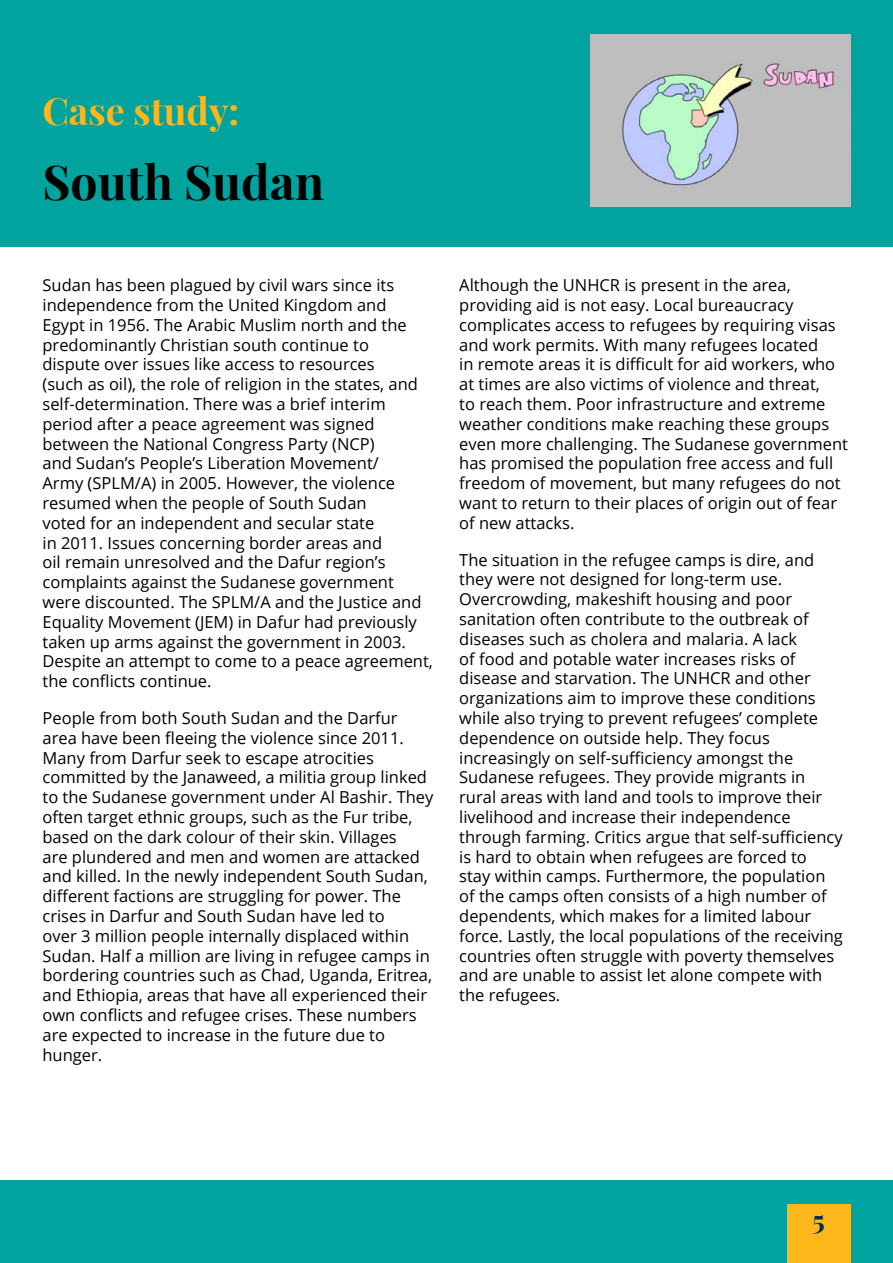
<style>
.page{position:relative;width:893px;height:1263px;background:#fff}
.page>*{position:absolute;margin:0;border:0;box-sizing:border-box;transform-origin:0 0}
.t1{font:700 48px "Playfair Display";color:#000}
.t2{font:700 37.5px "Playfair Display";color:#fdb71b}
.t3{font:700 27px "Playfair Display";color:#002a4e}
.t4{font:16.5px/19.8px "Open Sans";color:#000}
</style>
<div class="page">
<div style="left:0;top:0;width:893px;height:247px;background:#00a39d"></div>
<img style="left:590px;top:34px;width:260px;height:173px">
<div style="left:0;top:1180px;width:893px;height:83px;background:#00a39d"></div>
<div style="left:787px;top:1205px;width:63px;height:58px;background:#fdb71b"></div>
<h2 class="t2" style="left:43px;top:87px;width:198px">Case study:</h2>
<h1 class="t1" style="left:43px;top:152px;width:283px">South Sudan</h1>
<p class="t4" style="left:43px;top:275px;width:392px">Sudan has been plagued by civil wars since its independence from the United Kingdom and Egypt in 1956. The Arabic Muslim north and the predominantly Christian south continue to<br>dispute over issues like access to resources<br>(such as oil), the role of religion in the states, and self-determination. There was a brief interim period after a peace agreement was signed between the National Congress Party (NCP)<br>and Sudan’s People’s Liberation Movement/<br>Army (SPLM/A) in 2005. However, the violence resumed when the people of South Sudan<br>voted for an independent and secular state<br>in 2011. Issues concerning border areas and<br>oil remain unresolved and the Dafur region’s complaints against the Sudanese government were discounted. The SPLM/A and the Justice and Equality Movement (JEM) in Dafur had previously taken up arms against the government in 2003.<br>Despite an attempt to come to a peace agreement, the conflicts continue.</p>
<p class="t4" style="left:43px;top:708px;width:392px">People from both South Sudan and the Darfur area have been fleeing the violence since 2011.<br>Many from Darfur seek to escape atrocities committed by the Janaweed, a militia group linked to the Sudanese government under Al Bashir. They often target ethnic groups, such as the Fur tribe, based on the dark colour of their skin. Villages<br>are plundered and men and women are attacked and killed. In the newly independent South Sudan, different factions are struggling for power. The crises in Darfur and South Sudan have led to<br>over 3 million people internally displaced within Sudan. Half a million are living in refugee camps in bordering countries such as Chad, Uganda, Eritrea, and Ethiopia, areas that have all experienced their own conflicts and refugee crises. These numbers are expected to increase in the future due to hunger.</p>
<p class="t4" style="left:459px;top:275px;width:390px">Although the UNHCR is present in the area, providing aid is not easy. Local bureaucracy complicates access to refugees by requiring visas and work permits. With many refugees located<br>in remote areas it is difficult for aid workers, who at times are also victims of violence and threat,<br>to reach them. Poor infrastructure and extreme weather conditions make reaching these groups even more challenging. The Sudanese government has promised the population free access and full freedom of movement, but many refugees do not want to return to their places of origin out of fear of new attacks.</p>
<p class="t4" style="left:459px;top:549px;width:385px">The situation in the refugee camps is dire, and they were not designed for long-term use.<br>Overcrowding, makeshift housing and poor sanitation often contribute to the outbreak of diseases such as cholera and malaria. A lack<br>of food and potable water increases risks of disease and starvation. The UNHCR and other organizations aim to improve these conditions while also trying to prevent refugees’ complete dependence on outside help. They focus increasingly on self-sufficiency amongst the Sudanese refugees. They provide migrants in rural areas with land and tools to improve their livelihood and increase their independence through farming. Critics argue that self-sufficiency is hard to obtain when refugees are forced to<br>stay within camps. Furthermore, the population of the camps often consists of a high number of dependents, which makes for a limited labour force. Lastly, the local populations of the receiving countries often struggle with poverty themselves and are unable to assist let alone compete with the refugees.</p>
<h3 class="t3" style="left:813px;top:1203px;width:14px">5</h3>
</div>
